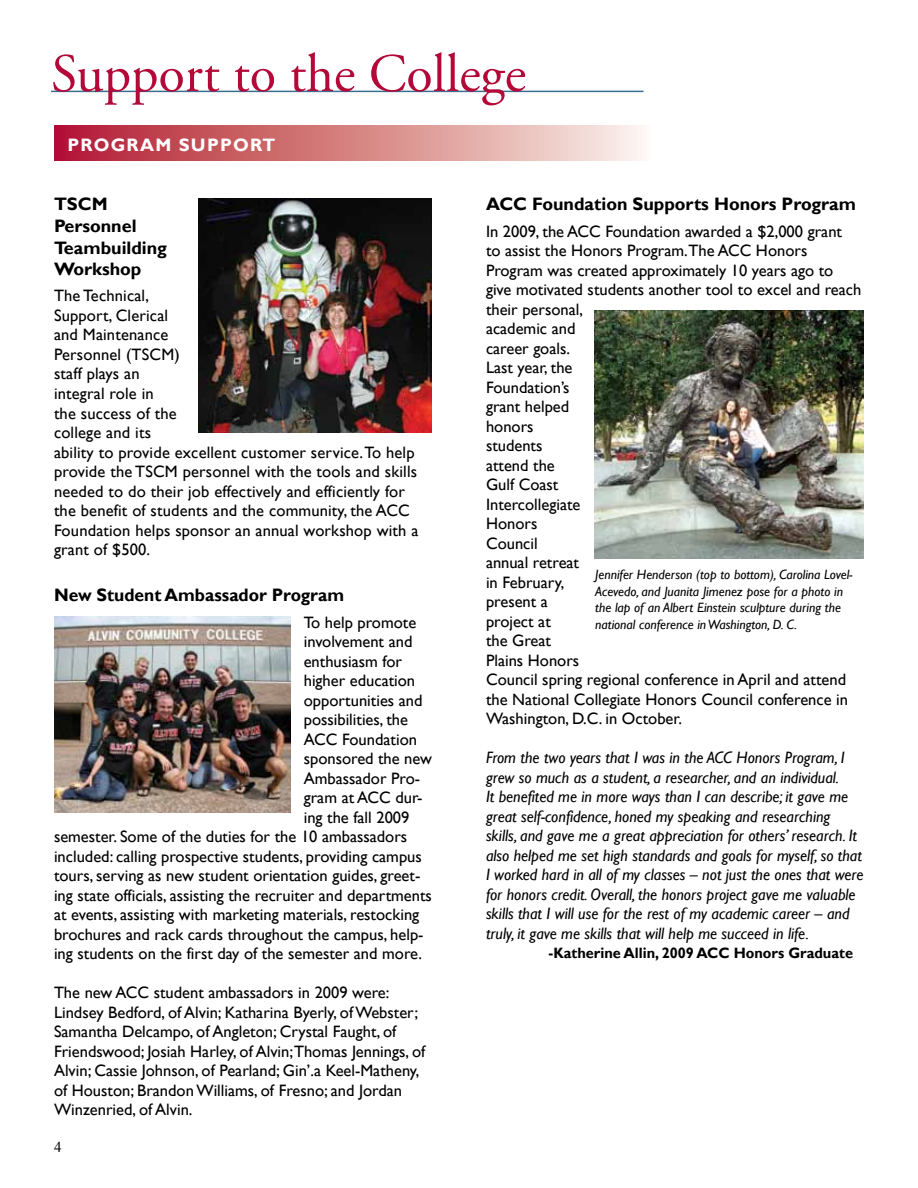
<style>
.page{position:relative;width:918px;height:1188px;background:#fff}
.page>*{position:absolute;margin:0;border:0;box-sizing:border-box;transform-origin:0 0}
.t1{font:54px "Adobe Garamond Pro";color:#b30838}
.t2{font:700 18px/21.6px "Gill Sans";color:#000}
.t3{font:700 18px "Gill Sans";letter-spacing:.07em;color:#fff}
.t4{font:16.5px/19.5px "Gill Sans";color:#000}
.t5{font:italic 16.5px/19.5px "Gill Sans";color:#000}
.t6{font:700 15px "Gill Sans";color:#000}
.t7{font:15px "Times New Roman";color:#000}
.t8{font:italic 13.5px/16.5px "Gill Sans";color:#000}
</style>
<div class="page">
<hr style="left:51px;top:91px;width:592px;height:1px;background:#3b6e8f">
<svg style="left:54px;top:125px;width:588px;height:35px;background:#d58386"></svg>
<img style="left:55px;top:617px;width:235px;height:196px">
<img style="left:199px;top:198px;width:233px;height:234px">
<img style="left:594px;top:310px;width:270px;height:249px">
<h1 class="t1" style="left:51px;top:41px;width:477px">Support to the College</h1>
<p class="t3" style="left:68px;top:134px;width:210px">PROGRAM SUPPORT</p>
<p class="t2" style="left:54px;top:194px;width:115px">TSCM<br>Personnel<br>Teambuilding<br>Workshop</p>
<p class="t4" style="left:54px;top:286px;width:366px">The Technical,<br>Support, Clerical<br>and Maintenance<br>Personnel (TSCM)<br>staff plays an<br>integral role in<br>the success of the<br>college and its<br>ability to provide excellent customer service. To help provide the TSCM personnel with the tools and skills needed to do their job effectively and efficiently for the benefit of students and the community, the ACC<br>Foundation helps sponsor an annual workshop with a grant of $500.</p>
<p class="t2" style="left:54px;top:585px;width:292px">New Student Ambassador Program</p>
<p class="t4" style="left:304px;top:613px;width:114px">To help promote</p>
<p class="t4" style="left:304px;top:632px;width:110px">involvement and</p>
<p class="t4" style="left:304px;top:652px;width:100px">enthusiasm for</p>
<p class="t4" style="left:304px;top:671px;width:113px">higher education</p>
<p class="t4" style="left:304px;top:691px;width:120px">opportunities and</p>
<p class="t4" style="left:304px;top:710px;width:106px">possibilities, the</p>
<p class="t4" style="left:304px;top:730px;width:115px">ACC Foundation</p>
<p class="t4" style="left:304px;top:749px;width:130px">sponsored the new</p>
<p class="t4" style="left:304px;top:769px;width:118px">Ambassador Pro-</p>
<p class="t4" style="left:304px;top:788px;width:120px">gram at ACC dur-</p>
<p class="t4" style="left:304px;top:808px;width:107px">ing the fall 2009</p>
<p class="t4" style="left:54px;top:827px;width:355px">semester. Some of the duties for the 10 ambassadors</p>
<p class="t4" style="left:54px;top:847px;width:369px">included: calling prospective students, providing campus</p>
<p class="t4" style="left:54px;top:866px;width:368px">tours, serving as new student orientation guides, greet-</p>
<p class="t4" style="left:54px;top:886px;width:379px">ing state officials, assisting the recruiter and departments</p>
<p class="t4" style="left:54px;top:905px;width:367px">at events, assisting with marketing materials, restocking</p>
<p class="t4" style="left:54px;top:925px;width:371px">brochures and rack cards throughout the campus, help-</p>
<p class="t4" style="left:54px;top:944px;width:370px">ing students on the first day of the semester and more.</p>
<p class="t4" style="left:54px;top:983px;width:373px">The new ACC student ambassadors in 2009 were:<br>Lindsey Bedford, of Alvin; Katharina Byerly, of Webster; Samantha Delcampo, of Angleton; Crystal Faught, of Friendswood; Josiah Harley, of Alvin;Thomas Jennings, of Alvin; Cassie Johnson, of Pearland; Gin’.a Keel-Matheny, of Houston; Brandon Williams, of Fresno; and Jordan Winzenried, of Alvin.</p>
<p class="t7" style="left:54px;top:1137px;width:9px">4</p>
<p class="t2" style="left:486px;top:194px;width:372px">ACC Foundation Supports Honors Program</p>
<p class="t4" style="left:486px;top:222px;width:377px">In 2009, the ACC Foundation awarded a $2,000 grant<br>to assist the Honors Program.The ACC Honors<br>Program was created approximately 10 years ago to give motivated students another tool to excel and reach their personal,<br>academic and<br>career goals.<br>Last year, the<br>Foundation’s<br>grant helped<br>honors<br>students<br>attend the<br>Gulf Coast<br>Intercollegiate<br>Honors<br>Council<br>annual retreat<br>in February,<br>present a<br>project at<br>the Great<br>Plains Honors<br>Council spring regional conference in April and attend the National Collegiate Honors Council conference in<br>Washington, D.C. in October.</p>
<p class="t5" style="left:486px;top:748px;width:379px">From the two years that I was in the ACC Honors Program, I grew so much as a student, a researcher, and an individual.<br>It benefited me in more ways than I can describe; it gave me great self-confidence, honed my speaking and researching skills, and gave me a great appreciation for others’ research. It also helped me set high standards and goals for myself, so that I worked hard in all of my classes – not just the ones that were for honors credit. Overall, the honors project gave me valuable skills that I will use for the rest of my academic career – and truly, it gave me skills that will help me succeed in life.</p>
<p class="t6" style="left:548px;top:944px;width:306px">-Katherine Allin, 2009 ACC Honors Graduate</p>
<p class="t8" style="left:595px;top:567px;width:259px">Jennifer Henderson (top to bottom), Carolina Lovel-Acevedo, and Juanita Jimenez pose for a photo in the lap of an Albert Einstein sculpture during the national conference in Washington, D. C.</p>
</div>
